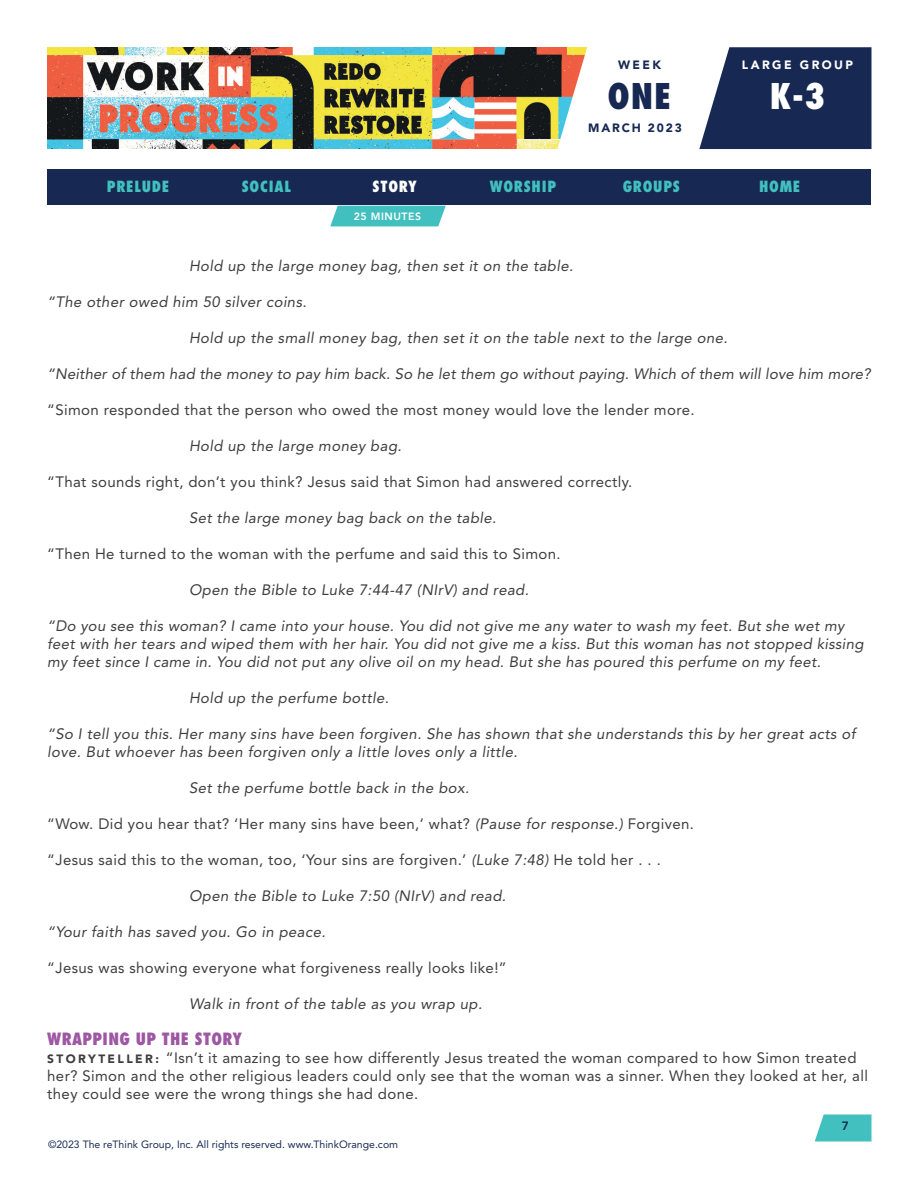
<style>
.page{position:relative;width:918px;height:1188px;background:#fff}
.page>*{position:absolute;margin:0;border:0;box-sizing:border-box;transform-origin:0 0}
.t1{font:800 condensed 34.5px "Futura Std";color:#172953}
.t2{font:800 condensed 34.5px "Futura Std";color:#fff}
.Paragraph_Style_1{font:800 condensed 16.5px "Futura Std";letter-spacing:.025em;color:#9d57a3}
.Paragraph_Style_1-2{font:15px/18px "Avenir LT Std";letter-spacing:.025em;color:#3e3e3f}
.Paragraph_Style_1-3{font:italic 15px/18px "Avenir LT Std";letter-spacing:.02em;color:#3e3e3f}
.BODY_INDENT{font:italic 15px "Avenir LT Std";letter-spacing:.025em;color:#3e3e3f}
.t3{font:800 condensed 15px "Futura Std";letter-spacing:.05em;color:#42c0bf}
.t4{font:800 condensed 15px "Futura Std";letter-spacing:.05em;color:#fff}
.t5{font:900 12px "Avenir LT Std";letter-spacing:.15em;color:#172953}
.t6{font:900 12px "Avenir LT Std";letter-spacing:.2em;color:#fff}
.t7{font:800 12px "Avenir LT Std";color:#172953}
.t8{font:10.5px "Avenir LT Std";color:#172953}
.t9{font:800 10.5px "Avenir LT Std";letter-spacing:.05em;color:#fff}
.s1{font-style:italic}
.s2{font-weight:900;font-size:12px}
</style>
<div class="page">
<img style="left:47px;top:47px;width:510px;height:102px">
<svg style="left:815px;top:1114px;width:57px;height:28px;background:#57c7c6"></svg>
<svg style="left:557px;top:47px;width:315px;height:102px"></svg>
<div style="left:47px;top:170px;width:824px;height:36px;background:#172953"></div>
<svg style="left:330px;top:206px;width:116px;height:20px;background:#4fc4c3"></svg>
<p class="t5" style="left:618px;top:58px;width:44px">WEEK</p>
<p class="t6" style="left:742px;top:58px;width:113px">LARGE GROUP</p>
<h1 class="t1" style="left:608px;top:75px;width:65px">ONE</h1>
<h1 class="t2" style="left:770px;top:75px;width:57px">K-3</h1>
<p class="t5" style="left:588px;top:121px;width:95px">MARCH 2023</p>
<p class="t3" style="left:107px;top:177px;width:64px">PRELUDE</p>
<p class="t3" style="left:242px;top:177px;width:51px">SOCIAL</p>
<p class="t4" style="left:373px;top:177px;width:46px">STORY</p>
<p class="t3" style="left:490px;top:177px;width:68px">WORSHIP</p>
<p class="t3" style="left:623px;top:177px;width:59px">GROUPS</p>
<p class="t3" style="left:759px;top:177px;width:43px">HOME</p>
<p class="t9" style="left:354px;top:210px;width:69px">25 MINUTES</p>
<p class="BODY_INDENT" style="left:189px;top:257px;width:386px">Hold up the large money bag, then set it on the table.</p>
<p class="Paragraph_Style_1-3" style="left:47px;top:293px;width:261px">“The other owed him 50 silver coins.</p>
<p class="BODY_INDENT" style="left:189px;top:329px;width:540px">Hold up the small money bag, then set it on the table next to the large one.</p>
<p class="Paragraph_Style_1-3" style="left:47px;top:365px;width:825px">“Neither of them had the money to pay him back. So he let them go without paying. Which of them will love him more?</p>
<p class="Paragraph_Style_1-2" style="left:47px;top:400px;width:649px">“Simon responded that the person who owed the most money would love the lender more.</p>
<p class="BODY_INDENT" style="left:189px;top:437px;width:214px">Hold up the large money bag.</p>
<p class="Paragraph_Style_1-2" style="left:47px;top:472px;width:587px">“That sounds right, don’t you think? Jesus said that Simon had answered correctly.</p>
<p class="BODY_INDENT" style="left:189px;top:509px;width:309px">Set the large money bag back on the table.</p>
<p class="Paragraph_Style_1-2" style="left:47px;top:544px;width:515px">“Then He turned to the woman with the perfume and said this to Simon.</p>
<p class="BODY_INDENT" style="left:189px;top:581px;width:341px">Open the Bible to Luke 7:44-47 (NIrV) and read.</p>
<p class="Paragraph_Style_1-3" style="left:47px;top:617px;width:818px">“Do you see this woman? I came into your house. You did not give me any water to wash my feet. But she wet my feet with her tears and wiped them with her hair. You did not give me a kiss. But this woman has not stopped kissing my feet since I came in. You did not put any olive oil on my head. But she has poured this perfume on my feet.</p>
<p class="BODY_INDENT" style="left:189px;top:689px;width:202px">Hold up the perfume bottle.</p>
<p class="Paragraph_Style_1-3" style="left:47px;top:725px;width:810px">“So I tell you this. Her many sins have been forgiven. She has shown that she understands this by her great acts of love. But whoever has been forgiven only a little loves only a little.</p>
<p class="BODY_INDENT" style="left:189px;top:779px;width:282px">Set the perfume bottle back in the box.</p>
<p class="Paragraph_Style_1-2" style="left:47px;top:814px;width:648px">“Wow. Did you hear that? ‘Her many sins have been,’ what? <span class="s1">(Pause for response.)</span> Forgiven.</p>
<p class="Paragraph_Style_1-2" style="left:47px;top:850px;width:615px">“Jesus said this to the woman, too, ‘Your sins are forgiven.’ <span class="s1">(Luke 7:48)</span> He told her . . .</p>
<p class="BODY_INDENT" style="left:189px;top:887px;width:319px">Open the Bible to Luke 7:50 (NIrV) and read.</p>
<p class="Paragraph_Style_1-3" style="left:47px;top:923px;width:280px">“Your faith has saved you. Go in peace.</p>
<p class="Paragraph_Style_1-2" style="left:47px;top:958px;width:461px">“Jesus was showing everyone what forgiveness really looks like!”</p>
<p class="BODY_INDENT" style="left:189px;top:995px;width:295px">Walk in front of the table as you wrap up.</p>
<p class="Paragraph_Style_1" style="left:47px;top:1028px;width:196px">WRAPPING UP THE STORY</p>
<p class="Paragraph_Style_1-2" style="left:47px;top:1048px;width:822px"><span class="s2">S T O R Y T E L L E R :</span> “Isn’t it amazing to see how differently Jesus treated the woman compared to how Simon treated her? Simon and the other religious leaders could only see that the woman was a sinner. When they looked at her, all they could see were the wrong things she had done.</p>
<p class="t8" style="left:48px;top:1138px;width:352px">©2023 The reThink Group, Inc. All rights reserved. www.ThinkOrange.com</p>
<p class="t7" style="left:842px;top:1118px;width:9px">7</p>
</div>
